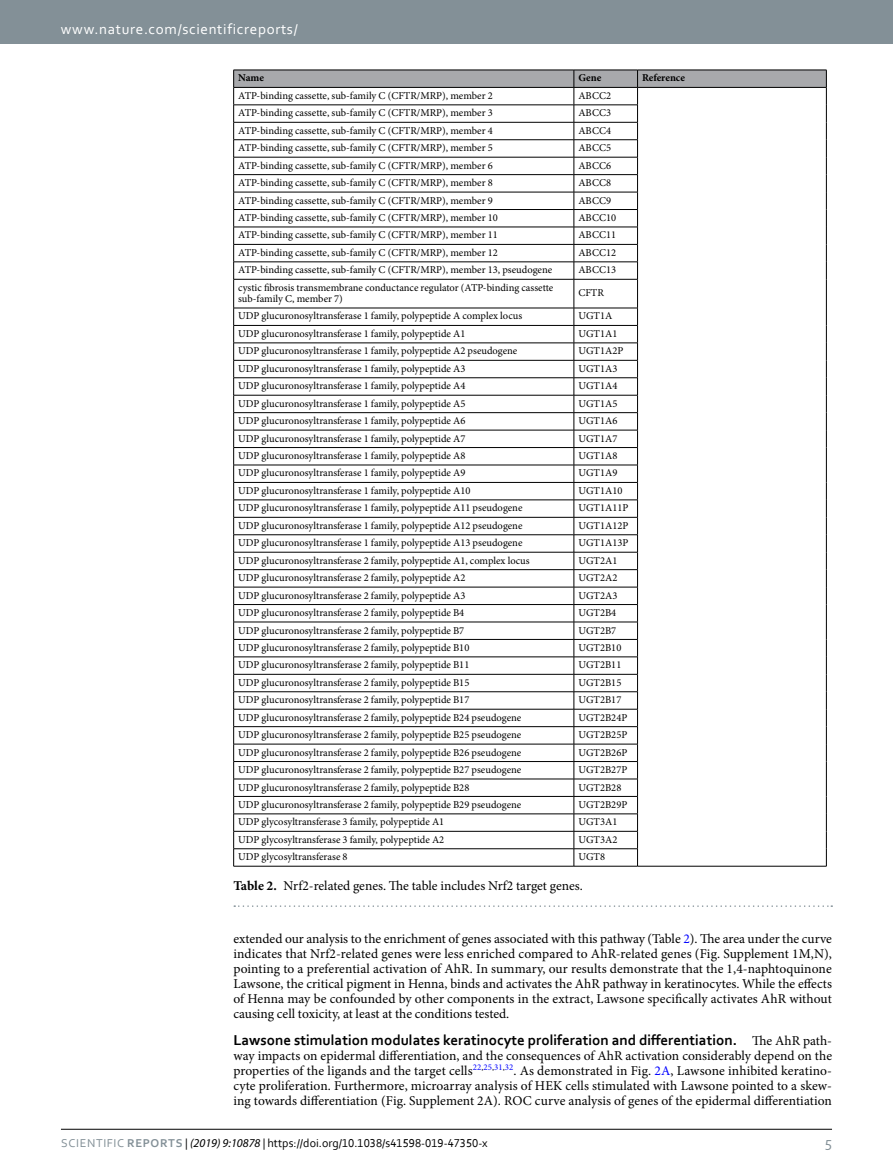
<style>
.page{position:relative;width:893px;height:1174px;background:#fff}
.page>*{position:absolute;margin:0;border:0;box-sizing:border-box;transform-origin:0 0}
.t1{font:700 15px "Corbel";color:#000}
.t2{font:15px "Corbel 2";letter-spacing:.045em;color:#fff}
.t3{font:15px "Corbel 2";color:#839097}
.t4{font:13.5px/15px "Minion Pro";color:#000;text-align:justify}
.t5{font:12px "Corbel";color:#000}
.t6{font:10.5px/11.2px "Minion Pro";color:#000}
.t7{font:700 10.5px "Minion Pro";letter-spacing:-.005em;color:#000}
.s1{font-weight:700}
.s2{color:#00f}
.s3{font-family:"Minion Pro";font-weight:400;font-size:13.5px}
.s4{font-family:"Corbel 2";color:#839097}
.s5{font-family:"Corbel Bold 2";color:#839097}
.s6{font-family:"Corbel 2"}
.s7{font-family:"Myriad Pro";font-style:italic}
</style>
<div class="page">
<hr style="left:61px;top:1129px;width:771px;height:1px;background:#000">
<div style="left:0;top:0;width:893px;height:43px;background:#839097"></div>
<svg style="left:234px;top:905px;width:598px;height:2px"></svg>
<hr style="left:233px;top:866px;width:341px;height:1px;background:#000">
<hr style="left:574px;top:866px;width:63px;height:1px;background:#000">
<svg style="left:233px;top:70px;width:594px;height:796px"></svg>
<hr style="left:638px;top:866px;width:188px;height:1px;background:#000">
<h1 class="t2" style="left:61px;top:19px;width:238px">www.nature.com/scientificreports/</h1>
<p class="t7" style="left:238px;top:71px;width:27px">Name</p>
<p class="t7" style="left:578px;top:71px;width:24px">Gene</p>
<p class="t7" style="left:642px;top:71px;width:44px">Reference</p>
<p class="t6" style="left:238px;top:90px;width:256px">ATP-binding cassette, sub-family C (CFTR/MRP), member 2</p>
<p class="t6" style="left:578px;top:90px;width:34px">ABCC2</p>
<p class="t6" style="left:238px;top:107px;width:256px">ATP-binding cassette, sub-family C (CFTR/MRP), member 3</p>
<p class="t6" style="left:578px;top:107px;width:34px">ABCC3</p>
<p class="t6" style="left:238px;top:125px;width:256px">ATP-binding cassette, sub-family C (CFTR/MRP), member 4</p>
<p class="t6" style="left:578px;top:125px;width:34px">ABCC4</p>
<p class="t6" style="left:238px;top:142px;width:256px">ATP-binding cassette, sub-family C (CFTR/MRP), member 5</p>
<p class="t6" style="left:578px;top:142px;width:34px">ABCC5</p>
<p class="t6" style="left:238px;top:160px;width:256px">ATP-binding cassette, sub-family C (CFTR/MRP), member 6</p>
<p class="t6" style="left:578px;top:160px;width:34px">ABCC6</p>
<p class="t6" style="left:238px;top:177px;width:256px">ATP-binding cassette, sub-family C (CFTR/MRP), member 8</p>
<p class="t6" style="left:578px;top:177px;width:34px">ABCC8</p>
<p class="t6" style="left:238px;top:195px;width:256px">ATP-binding cassette, sub-family C (CFTR/MRP), member 9</p>
<p class="t6" style="left:578px;top:195px;width:34px">ABCC9</p>
<p class="t6" style="left:238px;top:212px;width:261px">ATP-binding cassette, sub-family C (CFTR/MRP), member 10</p>
<p class="t6" style="left:578px;top:212px;width:39px">ABCC10</p>
<p class="t6" style="left:238px;top:229px;width:261px">ATP-binding cassette, sub-family C (CFTR/MRP), member 11</p>
<p class="t6" style="left:578px;top:229px;width:39px">ABCC11</p>
<p class="t6" style="left:238px;top:247px;width:261px">ATP-binding cassette, sub-family C (CFTR/MRP), member 12</p>
<p class="t6" style="left:578px;top:247px;width:39px">ABCC12</p>
<p class="t6" style="left:238px;top:264px;width:316px">ATP-binding cassette, sub-family C (CFTR/MRP), member 13, pseudogene</p>
<p class="t6" style="left:578px;top:264px;width:39px">ABCC13</p>
<p class="t6" style="left:238px;top:282px;width:317px">cystic fibrosis transmembrane conductance regulator (ATP-binding cassette sub-family C, member 7)</p>
<p class="t6" style="left:578px;top:287px;width:27px">CFTR</p>
<p class="t6" style="left:238px;top:310px;width:286px">UDP glucuronosyltransferase 1 family, polypeptide A complex locus</p>
<p class="t6" style="left:578px;top:310px;width:36px">UGT1A</p>
<p class="t6" style="left:238px;top:328px;width:229px">UDP glucuronosyltransferase 1 family, polypeptide A1</p>
<p class="t6" style="left:578px;top:328px;width:41px">UGT1A1</p>
<p class="t6" style="left:238px;top:345px;width:281px">UDP glucuronosyltransferase 1 family, polypeptide A2 pseudogene</p>
<p class="t6" style="left:578px;top:345px;width:46px">UGT1A2P</p>
<p class="t6" style="left:238px;top:363px;width:229px">UDP glucuronosyltransferase 1 family, polypeptide A3</p>
<p class="t6" style="left:578px;top:363px;width:41px">UGT1A3</p>
<p class="t6" style="left:238px;top:380px;width:229px">UDP glucuronosyltransferase 1 family, polypeptide A4</p>
<p class="t6" style="left:578px;top:380px;width:41px">UGT1A4</p>
<p class="t6" style="left:238px;top:398px;width:229px">UDP glucuronosyltransferase 1 family, polypeptide A5</p>
<p class="t6" style="left:578px;top:398px;width:41px">UGT1A5</p>
<p class="t6" style="left:238px;top:415px;width:229px">UDP glucuronosyltransferase 1 family, polypeptide A6</p>
<p class="t6" style="left:578px;top:415px;width:41px">UGT1A6</p>
<p class="t6" style="left:238px;top:432px;width:229px">UDP glucuronosyltransferase 1 family, polypeptide A7</p>
<p class="t6" style="left:578px;top:432px;width:41px">UGT1A7</p>
<p class="t6" style="left:238px;top:450px;width:229px">UDP glucuronosyltransferase 1 family, polypeptide A8</p>
<p class="t6" style="left:578px;top:450px;width:41px">UGT1A8</p>
<p class="t6" style="left:238px;top:467px;width:229px">UDP glucuronosyltransferase 1 family, polypeptide A9</p>
<p class="t6" style="left:578px;top:467px;width:41px">UGT1A9</p>
<p class="t6" style="left:238px;top:485px;width:234px">UDP glucuronosyltransferase 1 family, polypeptide A10</p>
<p class="t6" style="left:578px;top:485px;width:46px">UGT1A10</p>
<p class="t6" style="left:238px;top:502px;width:286px">UDP glucuronosyltransferase 1 family, polypeptide A11 pseudogene</p>
<p class="t6" style="left:578px;top:502px;width:52px">UGT1A11P</p>
<p class="t6" style="left:238px;top:520px;width:286px">UDP glucuronosyltransferase 1 family, polypeptide A12 pseudogene</p>
<p class="t6" style="left:578px;top:520px;width:52px">UGT1A12P</p>
<p class="t6" style="left:238px;top:537px;width:286px">UDP glucuronosyltransferase 1 family, polypeptide A13 pseudogene</p>
<p class="t6" style="left:578px;top:537px;width:52px">UGT1A13P</p>
<p class="t6" style="left:238px;top:555px;width:293px">UDP glucuronosyltransferase 2 family, polypeptide A1, complex locus</p>
<p class="t6" style="left:578px;top:555px;width:41px">UGT2A1</p>
<p class="t6" style="left:238px;top:572px;width:229px">UDP glucuronosyltransferase 2 family, polypeptide A2</p>
<p class="t6" style="left:578px;top:572px;width:41px">UGT2A2</p>
<p class="t6" style="left:238px;top:589px;width:229px">UDP glucuronosyltransferase 2 family, polypeptide A3</p>
<p class="t6" style="left:578px;top:589px;width:41px">UGT2A3</p>
<p class="t6" style="left:238px;top:607px;width:228px">UDP glucuronosyltransferase 2 family, polypeptide B4</p>
<p class="t6" style="left:578px;top:607px;width:39px">UGT2B4</p>
<p class="t6" style="left:238px;top:624px;width:228px">UDP glucuronosyltransferase 2 family, polypeptide B7</p>
<p class="t6" style="left:578px;top:624px;width:39px">UGT2B7</p>
<p class="t6" style="left:238px;top:642px;width:233px">UDP glucuronosyltransferase 2 family, polypeptide B10</p>
<p class="t6" style="left:578px;top:642px;width:45px">UGT2B10</p>
<p class="t6" style="left:238px;top:659px;width:233px">UDP glucuronosyltransferase 2 family, polypeptide B11</p>
<p class="t6" style="left:578px;top:659px;width:45px">UGT2B11</p>
<p class="t6" style="left:238px;top:677px;width:233px">UDP glucuronosyltransferase 2 family, polypeptide B15</p>
<p class="t6" style="left:578px;top:677px;width:45px">UGT2B15</p>
<p class="t6" style="left:238px;top:694px;width:233px">UDP glucuronosyltransferase 2 family, polypeptide B17</p>
<p class="t6" style="left:578px;top:694px;width:45px">UGT2B17</p>
<p class="t6" style="left:238px;top:712px;width:285px">UDP glucuronosyltransferase 2 family, polypeptide B24 pseudogene</p>
<p class="t6" style="left:578px;top:712px;width:50px">UGT2B24P</p>
<p class="t6" style="left:238px;top:729px;width:285px">UDP glucuronosyltransferase 2 family, polypeptide B25 pseudogene</p>
<p class="t6" style="left:578px;top:729px;width:50px">UGT2B25P</p>
<p class="t6" style="left:238px;top:746px;width:285px">UDP glucuronosyltransferase 2 family, polypeptide B26 pseudogene</p>
<p class="t6" style="left:578px;top:746px;width:50px">UGT2B26P</p>
<p class="t6" style="left:238px;top:764px;width:285px">UDP glucuronosyltransferase 2 family, polypeptide B27 pseudogene</p>
<p class="t6" style="left:578px;top:764px;width:50px">UGT2B27P</p>
<p class="t6" style="left:238px;top:781px;width:233px">UDP glucuronosyltransferase 2 family, polypeptide B28</p>
<p class="t6" style="left:578px;top:781px;width:45px">UGT2B28</p>
<p class="t6" style="left:238px;top:799px;width:285px">UDP glucuronosyltransferase 2 family, polypeptide B29 pseudogene</p>
<p class="t6" style="left:578px;top:799px;width:50px">UGT2B29P</p>
<p class="t6" style="left:238px;top:816px;width:208px">UDP glycosyltransferase 3 family, polypeptide A1</p>
<p class="t6" style="left:578px;top:816px;width:41px">UGT3A1</p>
<p class="t6" style="left:238px;top:834px;width:208px">UDP glycosyltransferase 3 family, polypeptide A2</p>
<p class="t6" style="left:578px;top:834px;width:41px">UGT3A2</p>
<p class="t6" style="left:238px;top:851px;width:111px">UDP glycosyltransferase 8</p>
<p class="t6" style="left:578px;top:851px;width:28px">UGT8</p>
<p class="t4" style="left:233px;top:878px;width:351px"><span class="s1">Table 2.</span> Nrf2-related genes. The table includes Nrf2 target genes.</p>
<p class="t4" style="left:233px;top:931px;width:600px">extended our analysis to the enrichment of genes associated with this pathway (Table <span class="s2">2</span>). The area under the curve indicates that Nrf2-related genes were less enriched compared to AhR-related genes (Fig. Supplement 1M,N), pointing to a preferential activation of AhR. In summary, our results demonstrate that the 1,4-naphtoquinone Lawsone, the critical pigment in Henna, binds and activates the AhR pathway in keratinocytes. While the effects of Henna may be confounded by other components in the extract, Lawsone specifically activates AhR without causing cell toxicity, at least at the conditions tested.</p>
<h1 class="t1" style="left:233px;top:1030px;width:600px">Lawsone stimulation modulates keratinocyte proliferation and differentiation. <span class="s3">The AhR path-</span></h1>
<p class="t4" style="left:233px;top:1048px;width:600px">way impacts on epidermal differentiation, and the consequences of AhR activation considerably depend on the properties of the ligands and the target cells<sup>22</sup><sup>,</sup><sup>25</sup><sup>,</sup><sup>31</sup><sup>,</sup><sup>32</sup>. As demonstrated in Fig. <span class="s2">2A</span>, Lawsone inhibited keratino&shy;cyte proliferation. Furthermore, microarray analysis of HEK cells stimulated with Lawsone pointed to a skew&shy;ing towards differentiation (Fig. Supplement 2A). ROC curve analysis of genes of the epidermal differentiation</p>
<p class="t5" style="left:61px;top:1135px;width:428px"><span class="s4">Scientific</span> <span class="s5">REPORTS</span> <span class="s6">|</span> <span class="s7">(2019) 9:10878</span> <span class="s6">|</span> https://doi.org/10.1038/s41598-019-47350-x</p>
<h1 class="t3" style="left:825px;top:1132px;width:9px">5</h1>
</div>
